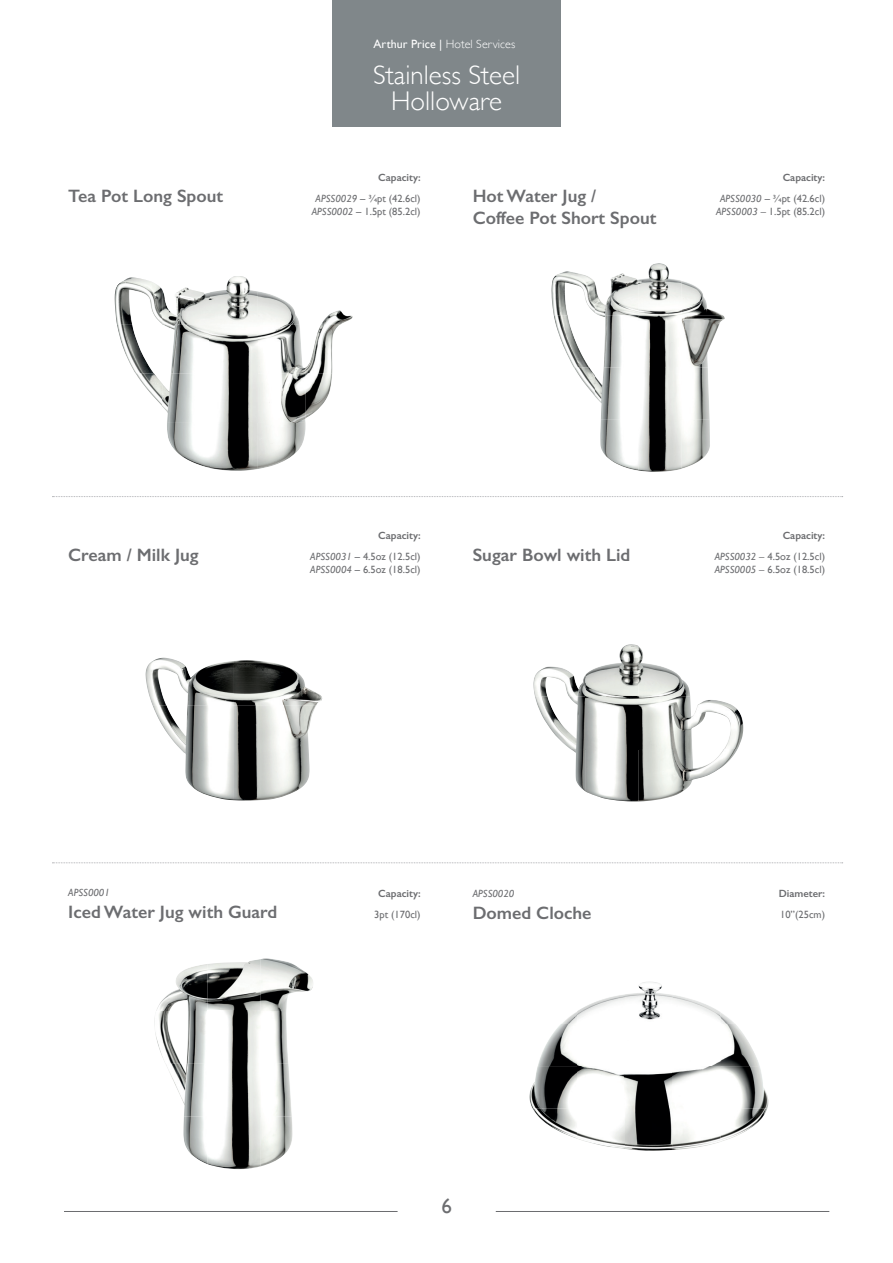
<style>
.page{position:relative;width:893px;height:1263px;background:#fff}
.page>*{position:absolute;margin:0;border:0;box-sizing:border-box;transform-origin:0 0}
.t1{font:300 27px/25.5px "Gill Sans";color:#fff;text-align:center}
.t2{font:21px "Gill Sans";color:#6c6d70}
.t3{font:600 18px/21.6px "Gill Sans";color:#6c6d70}
.t4{font:300 12px "Gill Sans";letter-spacing:.005em;color:#fff}
.t5{font:10.5px/21.1px "Gill Sans";color:#6c6d70;text-align:right}
.t6{font:600 10.5px "Gill Sans";color:#6c6d70}
.t7{font:italic 10.5px "Gill Sans";color:#6c6d70}
.s1{font-weight:400}
.s2{font-weight:600}
.s3{font-style:italic}
</style>
<div class="page">
<img style="left:115px;top:277px;width:47px;height:47px">
<img style="left:162px;top:287px;width:48px;height:135px">
<img style="left:210px;top:276px;width:48px;height:195px">
<img style="left:258px;top:291px;width:42px;height:33px">
<img style="left:321px;top:310px;width:32px;height:15px">
<img style="left:117px;top:324px;width:37px;height:49px">
<img style="left:258px;top:324px;width:82px;height:49px">
<img style="left:135px;top:373px;width:27px;height:33px">
<img style="left:258px;top:373px;width:48px;height:96px">
<img style="left:306px;top:373px;width:26px;height:45px">
<img style="left:167px;top:422px;width:43px;height:46px">
<img style="left:552px;top:271px;width:43px;height:44px">
<img style="left:595px;top:273px;width:43px;height:42px">
<img style="left:638px;top:263px;width:44px;height:52px">
<img style="left:682px;top:281px;width:40px;height:34px">
<img style="left:554px;top:315px;width:35px;height:52px">
<img style="left:599px;top:315px;width:126px;height:52px">
<img style="left:574px;top:367px;width:21px;height:29px">
<img style="left:595px;top:367px;width:115px;height:52px">
<img style="left:600px;top:419px;width:38px;height:51px">
<img style="left:638px;top:419px;width:44px;height:53px">
<img style="left:682px;top:419px;width:28px;height:50px">
<img style="left:146px;top:657px;width:88px;height:48px">
<img style="left:234px;top:660px;width:88px;height:45px">
<img style="left:153px;top:705px;width:163px;height:48px">
<img style="left:184px;top:752px;width:126px;height:48px">
<img style="left:533px;top:666px;width:53px;height:30px">
<img style="left:586px;top:644px;width:104px;height:52px">
<img style="left:535px;top:696px;width:156px;height:53px">
<img style="left:691px;top:700px;width:52px;height:49px">
<img style="left:571px;top:749px;width:15px;height:42px">
<img style="left:586px;top:749px;width:105px;height:52px">
<img style="left:691px;top:749px;width:47px;height:34px">
<img style="left:157px;top:964px;width:50px;height:46px">
<img style="left:207px;top:958px;width:106px;height:52px">
<img style="left:154px;top:1010px;width:134px;height:53px">
<img style="left:166px;top:1063px;width:126px;height:53px">
<img style="left:183px;top:1116px;width:24px;height:47px">
<img style="left:207px;top:1116px;width:54px;height:52px">
<img style="left:261px;top:1116px;width:32px;height:50px">
<img style="left:563px;top:1012px;width:14px;height:11px">
<img style="left:577px;top:994px;width:48px;height:25px">
<img style="left:625px;top:982px;width:48px;height:38px">
<img style="left:673px;top:995px;width:48px;height:26px">
<img style="left:721px;top:1013px;width:13px;height:10px">
<img style="left:538px;top:1023px;width:221px;height:42px">
<img style="left:529px;top:1065px;width:239px;height:43px">
<img style="left:532px;top:1108px;width:45px;height:30px">
<img style="left:577px;top:1123px;width:48px;height:25px">
<img style="left:625px;top:1108px;width:96px;height:42px">
<img style="left:721px;top:1108px;width:46px;height:33px">
<hr style="left:64px;top:1210px;width:334px;height:1px;background:#6c6d70">
<hr style="left:496px;top:1210px;width:333px;height:1px;background:#6c6d70">
<div style="left:333px;top:0;width:228px;height:127px;background:#80878a"></div>
<svg style="left:52px;top:862px;width:791px;height:1px"></svg>
<svg style="left:52px;top:496px;width:791px;height:1px"></svg>
<p class="t4" style="left:374px;top:34px;width:143px"><span class="s1">Arthur Price |</span> Hotel Services</p>
<h1 class="t1" style="left:373px;top:61px;width:149px">Stainless Steel<br>Holloware</h1>
<p class="t5" style="left:316px;top:167px;width:107px"><span class="s2">Capacity:<br></span><span class="s3">APSS0029</span> – ¾pt (42.6cl)</p>
<p class="t5" style="left:312px;top:201px;width:110px"><span class="s3">APSS0002</span> – 1.5pt (85.2cl)</p>
<h3 class="t3" style="left:68px;top:185px;width:156px">Tea Pot Long Spout</h3>
<h3 class="t3" style="left:473px;top:185px;width:185px">Hot Water Jug /<br>Coffee Pot Short Spout</h3>
<p class="t5" style="left:720px;top:167px;width:107px"><span class="s2">Capacity:<br></span><span class="s3">APSS0030</span> – ¾pt (42.6cl)</p>
<p class="t5" style="left:716px;top:201px;width:110px"><span class="s3">APSS0003 –</span> 1.5pt (85.2cl)</p>
<p class="t5" style="left:310px;top:524px;width:112px"><span class="s2">Capacity:<br></span><span class="s3">APSS0031</span> – 4.5oz (12.5cl)</p>
<p class="t5" style="left:310px;top:558px;width:112px"><span class="s3">APSS0004</span> – 6.5oz (18.5cl)</p>
<h3 class="t3" style="left:68px;top:543px;width:132px">Cream / Milk Jug</h3>
<h3 class="t3" style="left:473px;top:543px;width:159px">Sugar Bowl with Lid</h3>
<p class="t5" style="left:715px;top:524px;width:112px"><span class="s2">Capacity:<br></span><span class="s3">APSS0032 –</span> 4.5oz (12.5cl)</p>
<p class="t5" style="left:715px;top:558px;width:112px"><span class="s3">APSS0005 –</span> 6.5oz (18.5cl)</p>
<p class="t7" style="left:68px;top:886px;width:43px">APSS0001</p>
<h3 class="t3" style="left:68px;top:900px;width:210px">Iced Water Jug with Guard</h3>
<p class="t6" style="left:378px;top:886px;width:44px">Capacity:</p>
<p class="t5" style="left:374px;top:903px;width:48px">3pt (170cl)</p>
<p class="t7" style="left:473px;top:887px;width:43px">APSS0020</p>
<h3 class="t3" style="left:473px;top:901px;width:120px">Domed Cloche</h3>
<h2 class="t2" style="left:441px;top:1193px;width:12px">6</h2>
<p class="t6" style="left:779px;top:886px;width:48px">Diameter:</p>
<p class="t5" style="left:780px;top:903px;width:46px">10”(25cm)</p>
</div>
